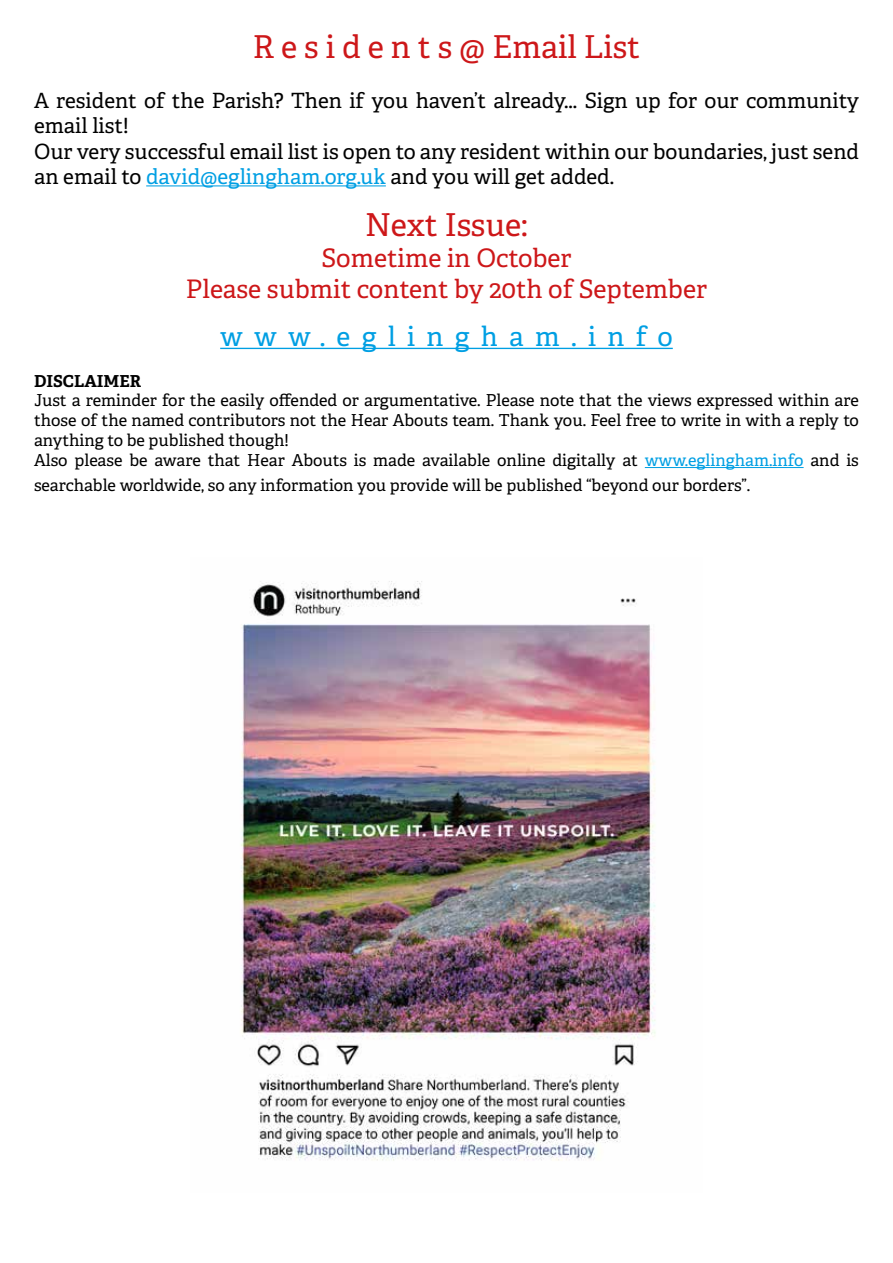
<style>
.page{position:relative;width:893px;height:1263px;background:#fff}
.page>*{position:absolute;margin:0;border:0;box-sizing:border-box;transform-origin:0 0}
.t1{font:31.5px "Adelle";color:#cd1719}
.t2{font:27px "Adelle";letter-spacing:.42em;color:#009fe3}
.t3{font:25.5px/30.6px "Adelle";color:#cd1719;text-align:center}
.t4{font:21px/25.2px "Adelle";color:#000}
.t5{font:16.5px/19.8px "Adelle";color:#000}
.t6{font:700 16.5px "Adelle";color:#000}
.s1{color:#009fe3}
</style>
<div class="page">
<hr style="left:645px;top:467px;width:159px;height:1px;background:#009fe3">
<hr style="left:220px;top:348px;width:453px;height:1px;background:#009fe3">
<hr style="left:146px;top:185px;width:240px;height:1px;background:#009fe3">
<img style="left:241px;top:581px;width:415px;height:580px">
<h1 class="t1" style="left:253px;top:24px;width:389px">R e s i d e n t s @ Email List</h1>
<p class="t4" style="left:34px;top:87px;width:826px">A resident of the Parish? Then if you haven’t already... Sign up for our community email list!<br>Our very successful email list is open to any resident within our boundaries, just send an email to <span class="s1">david@eglingham.org.uk</span> and you will get added.</p>
<h1 class="t1" style="left:365px;top:202px;width:164px">Next Issue:</h1>
<h3 class="t3" style="left:186px;top:242px;width:523px">Sometime in October<br>Please submit content by 20th of September</h3>
<h2 class="t2" style="left:220px;top:316px;width:454px">www.eglingham.info</h2>
<p class="t6" style="left:34px;top:369px;width:109px">DISCLAIMER</p>
<p class="t5" style="left:34px;top:390px;width:826px">Just a reminder for the easily offended or argumentative. Please note that the views expressed within are those of the named contributors not the Hear Abouts team. Thank you. Feel free to write in with a reply to anything to be published though!<br>Also please be aware that Hear Abouts is made available online digitally at <span class="s1">www.eglingham.info</span> and is</p>
<p class="t5" style="left:34px;top:475px;width:718px">searchable worldwide, so any information you provide will be published “beyond our borders”.</p>
</div>
